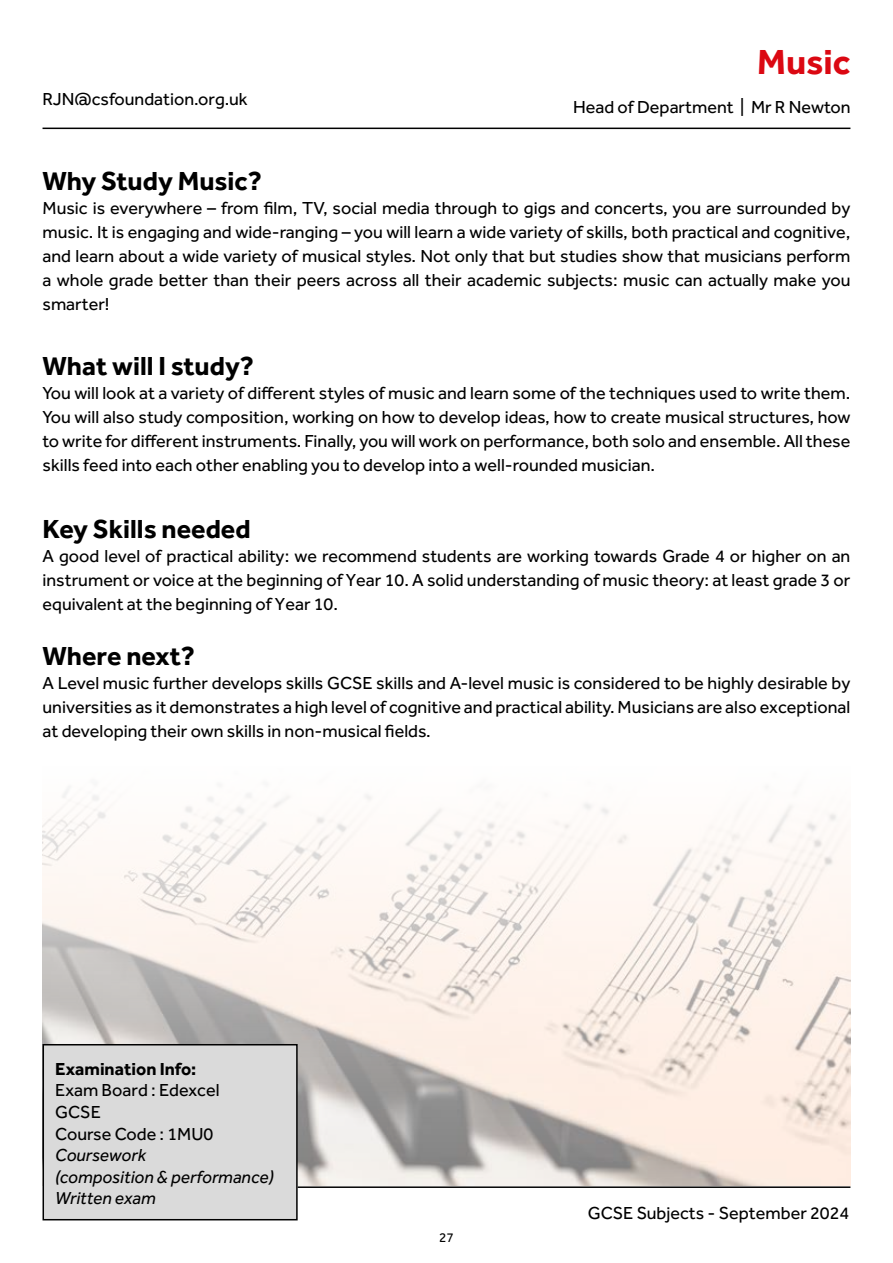
<style>
.page{position:relative;width:893px;height:1263px;background:#fff}
.page>*{position:absolute;margin:0;border:0;box-sizing:border-box;transform-origin:0 0}
.t1{font:700 36px "Effra";color:#db0812}
.t2{font:700 27px "Effra";color:#000}
.t3{font:18px/24px "Effra";color:#000;text-align:justify}
.t4{font:italic 18px/21.6px "Effra";color:#000}
.t5{font:700 18px "Effra";color:#000}
.t6{font:13.5px "Effra";color:#000}
</style>
<div class="page">
<hr style="left:43px;top:128px;width:807px;height:1px;background:#000">
<hr style="left:298px;top:1186px;width:552px;height:2px;background:#000">
<img style="left:43px;top:789px;width:807px;height:397px">
<div style="left:43px;top:1045px;width:254px;height:175px;background:#dadada"></div>
<div style="left:43px;top:1044px;width:255px;height:176px;border:2px solid #000"></div>
<p class="t3" style="left:43px;top:87px;width:207px">RJN@csfoundation.org.uk</p>
<h1 class="t1" style="left:757px;top:40px;width:95px">Music</h1>
<p class="t3" style="left:573px;top:95px;width:279px">Head of Department | Mr R Newton</p>
<h2 class="t2" style="left:43px;top:164px;width:221px">Why Study Music?</h2>
<p class="t3" style="left:43px;top:195px;width:809px">Music is everywhere – from film, TV, social media through to gigs and concerts, you are surrounded by music. It is engaging and wide-ranging – you will learn a wide variety of skills, both practical and cognitive, and learn about a wide variety of musical styles. Not only that but studies show that musicians perform a whole grade better than their peers across all their academic subjects: music can actually make you smarter!</p>
<h2 class="t2" style="left:43px;top:349px;width:213px">What will I study?</h2>
<p class="t3" style="left:43px;top:380px;width:809px">You will look at a variety of different styles of music and learn some of the techniques used to write them.<br>You will also study composition, working on how to develop ideas, how to create musical structures, how to write for different instruments. Finally, you will work on performance, both solo and ensemble. All these skills feed into each other enabling you to develop into a well-rounded musician.</p>
<h2 class="t2" style="left:43px;top:513px;width:210px">Key Skills needed</h2>
<p class="t3" style="left:43px;top:544px;width:809px">A good level of practical ability: we recommend students are working towards Grade 4 or higher on an instrument or voice at the beginning of Year 10. A solid understanding of music theory: at least grade 3 or equivalent at the beginning of Year 10.</p>
<h2 class="t2" style="left:43px;top:640px;width:154px">Where next?</h2>
<p class="t3" style="left:43px;top:671px;width:809px">A Level music further develops skills GCSE skills and A-level music is considered to be highly desirable by universities as it demonstrates a high level of cognitive and practical ability. Musicians are also exceptional at developing their own skills in non-musical fields.</p>
<p class="t5" style="left:55px;top:1058px;width:143px">Examination Info:</p>
<p class="t3" style="left:55px;top:1079px;width:166px;line-height:21.6px;text-align:left">Exam Board : Edexcel<br>GCSE<br>Course Code : 1MU0</p>
<p class="t4" style="left:55px;top:1144px;width:220px">Coursework<br>(composition &amp; performance)<br>Written exam</p>
<p class="t6" style="left:439px;top:1230px;width:16px">27</p>
<p class="t3" style="left:588px;top:1200px;width:263px">GCSE Subjects - September 2024</p>
</div>
